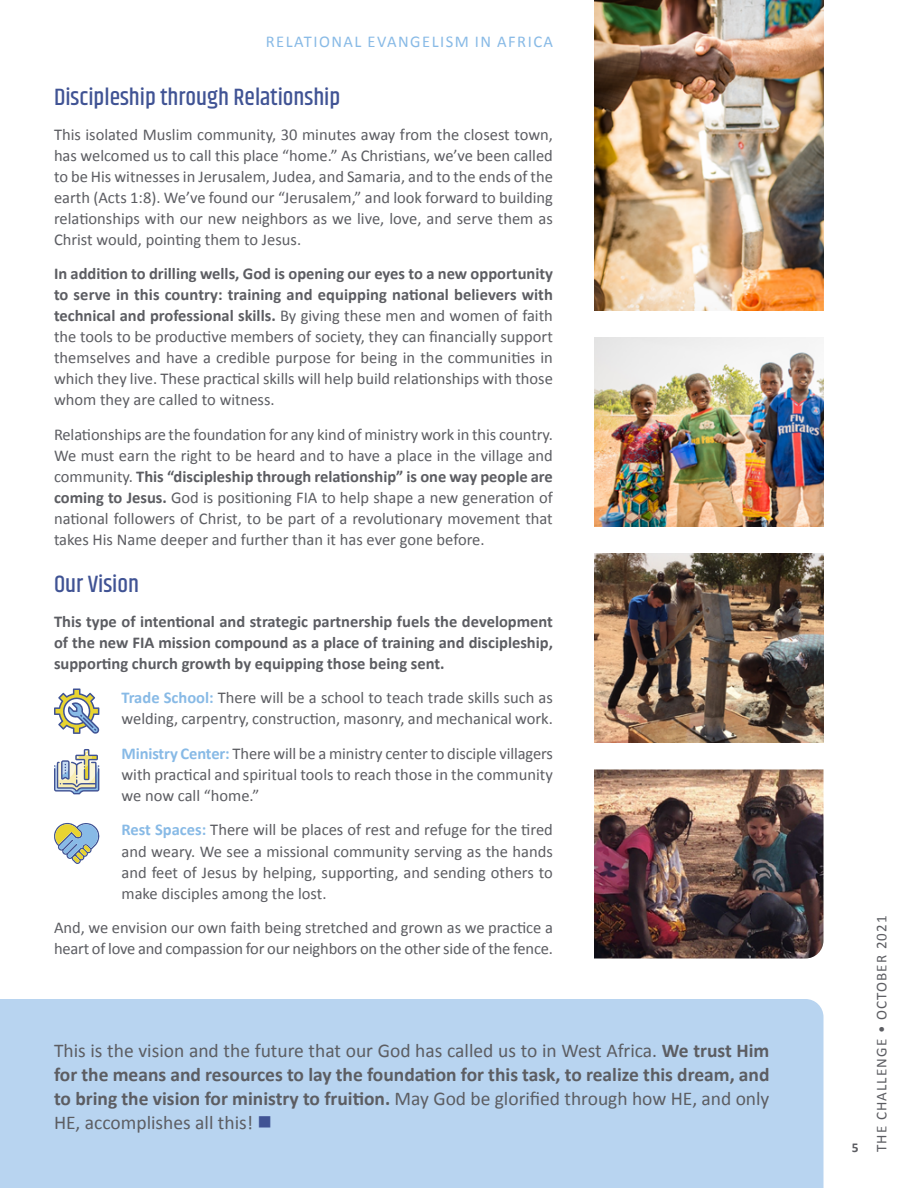
<style>
.page{position:relative;width:918px;height:1188px;background:#fff}
.page>*{position:absolute;margin:0;border:0;box-sizing:border-box;transform-origin:0 0}
.t1{font:500 24px "Khand";color:#405394}
.t2{font:19.5px/24px "Calibri";color:#5c5d62;text-align:justify}
.t3{font:16.5px/21px "Calibri";color:#5c5d62;text-align:justify}
.t4{font:700 16.5px/21px "Calibri";color:#5c5d62;text-align:justify}
.t5{font:16.5px "Calibri";letter-spacing:.09em;color:#88bae6}
.t6{font:15px "Calibri";letter-spacing:.075em;color:#5c5d62}
.t7{font:700 13.5px "Calibri";color:#5c5d62}
.s1{font-weight:700}
.s2{font-weight:700;color:#88bae6}
.s3{color:#405394}
</style>
<div class="page">
<div style="left:0;top:999px;width:824px;height:189px;background:#b8d4f0"></div>
<img style="left:594px;top:0;width:230px;height:310px">
<img style="left:594px;top:338px;width:230px;height:188px">
<hr style="left:0;top:326px;width:1px;height:106px;background:#000">
<img style="left:594px;top:770px;width:230px;height:188px">
<svg style="left:54px;top:823px;width:45px;height:41px"></svg>
<svg style="left:54px;top:689px;width:46px;height:45px"></svg>
<svg style="left:54px;top:749px;width:45px;height:45px"></svg>
<img style="left:594px;top:554px;width:230px;height:188px">
<p class="t5" style="left:266px;top:30px;width:289px">RELATIONAL EVANGELISM IN AFRICA</p>
<h1 class="t1" style="left:54px;top:82px;width:288px">Discipleship through Relationship</h1>
<p class="t3" style="left:54px;top:123px;width:500px">This isolated Muslim community, 30 minutes away from the closest town, has welcomed us to call this place “home.” As Christians, we’ve been called to be His witnesses in Jerusalem, Judea, and Samaria, and to the ends of the earth (Acts 1:8). We’ve found our “Jerusalem,” and look forward to building relationships with our new neighbors as we live, love, and serve them as Christ would, pointing them to Jesus.</p>
<p class="t3" style="left:54px;top:263px;width:501px"><span class="s1">In addition to drilling wells, God is opening our eyes to a new opportunity to serve in this country: training and equipping national believers with technical and professional skills.</span> By giving these men and women of faith the tools to be productive members of society, they can financially support themselves and have a credible purpose for being in the communities in which they live. These practical skills will help build relationships with those whom they are called to witness.</p>
<p class="t3" style="left:54px;top:423px;width:500px">Relationships are the foundation for any kind of ministry work in this country.<br>We must earn the right to be heard and to have a place in the village and community. <span class="s1">This “discipleship through relationship” is one way people are coming to Jesus.</span> God is positioning FIA to help shape a new generation of national followers of Christ, to be part of a revolutionary movement that takes His Name deeper and further than it has ever gone before.</p>
<h1 class="t1" style="left:54px;top:570px;width:87px">Our Vision</h1>
<p class="t4" style="left:54px;top:610px;width:501px">This type of intentional and strategic partnership fuels the development of the new FIA mission compound as a place of training and discipleship, supporting church growth by equipping those being sent.</p>
<p class="t3" style="left:122px;top:687px;width:433px"><span class="s2">Trade School:</span> There will be a school to teach trade skills such as welding, carpentry, construction, masonry, and mechanical work.</p>
<p class="t3" style="left:122px;top:743px;width:433px"><span class="s2">Ministry Center:</span> There will be a ministry center to disciple villagers with practical and spiritual tools to reach those in the community we now call “home.”</p>
<p class="t3" style="left:122px;top:819px;width:433px"><span class="s2">Rest Spaces:</span> There will be places of rest and refuge for the tired and weary. We see a missional community serving as the hands and feet of Jesus by helping, supporting, and sending others to make disciples among the lost.</p>
<p class="t3" style="left:54px;top:917px;width:501px">And, we envision our own faith being stretched and grown as we practice a heart of love and compassion for our neighbors on the other side of the fence.</p>
<p class="t2" style="left:54px;top:1038px;width:717px">This is the vision and the future that our God has called us to in West Africa. <span class="s1">We trust Him for the means and resources to lay the foundation for this task, to realize this dream, and to bring the vision for ministry to fruition.</span> May God be glorified through how HE, and only HE, accomplishes all this! <span class="s3">■</span></p>
<p class="t7" style="left:852px;top:1138px;width:8px">5</p>
<p class="t6" style="left:871px;top:1152px;width:238px;rotate:-90deg">THE CHALLENGE • OCTOBER 2021</p>
</div>
